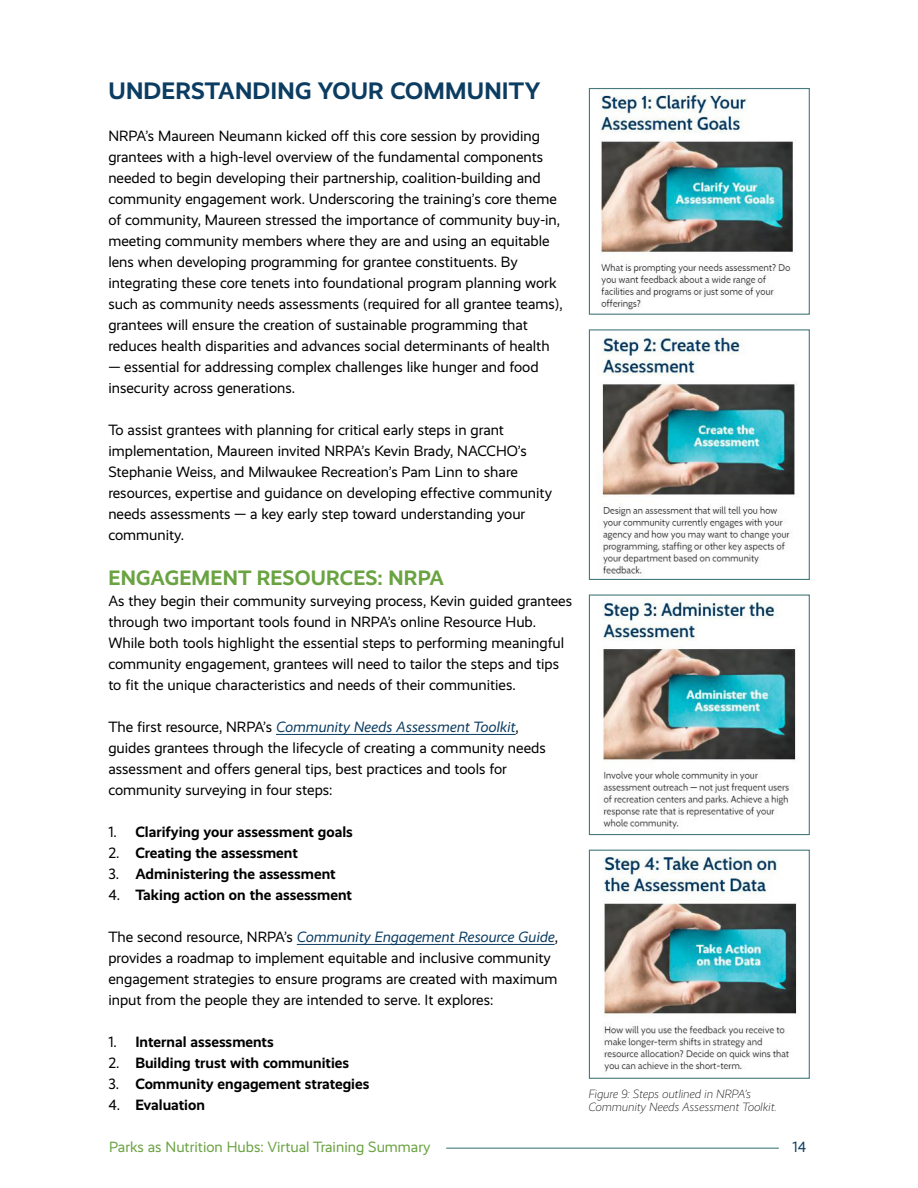
<style>
.page{position:relative;width:918px;height:1188px;background:#fff}
.page>*{position:absolute;margin:0;border:0;box-sizing:border-box;transform-origin:0 0}
.t1{font:700 24px "Realist";letter-spacing:.01em;color:#0b3c61}
.t2{font:700 21px "Realist";letter-spacing:.01em;color:#6aa342}
.t3{font:15px/21px "Realist";color:#000}
.t4{font:700 15px "Realist";color:#000}
.t5{font:15px "Realist";color:#6aa342}
.t6{font:15px "Realist";color:#0b3c61}
.t7{font:italic 300 12px/12.8px "Realist";color:#000}
.s1{font-style:italic;color:#0b3c61}
.s2{font-weight:400}
</style>
<div class="page">
<hr style="left:446px;top:1148px;width:333px;height:1px;background:#467a7c">
<hr style="left:276px;top:734px;width:240px;height:1px;background:#0b3c61">
<hr style="left:297px;top:944px;width:258px;height:1px;background:#0b3c61">
<img style="left:599px;top:90px;width:194px;height:220px">
<div style="left:589px;top:88px;width:221px;height:227px;border:1px solid #467a7c"></div>
<img style="left:599px;top:335px;width:196px;height:239px">
<div style="left:589px;top:329px;width:221px;height:251px;border:1px solid #467a7c"></div>
<img style="left:602px;top:598px;width:196px;height:231px">
<div style="left:589px;top:594px;width:221px;height:241px;border:1px solid #467a7c"></div>
<img style="left:603px;top:855px;width:194px;height:217px">
<div style="left:589px;top:850px;width:221px;height:229px;border:1px solid #467a7c"></div>
<h1 class="t1" style="left:108px;top:77px;width:433px">UNDERSTANDING YOUR COMMUNITY</h1>
<p class="t3" style="left:108px;top:126px;width:456px">NRPA’s Maureen Neumann kicked off this core session by providing grantees with a high-level overview of the fundamental components needed to begin developing their partnership, coalition-building and community engagement work. Underscoring the training’s core theme of community, Maureen stressed the importance of community buy-in, meeting community members where they are and using an equitable lens when developing programming for grantee constituents. By integrating these core tenets into foundational program planning work such as community needs assessments (required for all grantee teams), grantees will ensure the creation of sustainable programming that reduces health disparities and advances social determinants of health</p>
<p class="t3" style="left:108px;top:357px;width:432px">— essential for addressing complex challenges like hunger and food insecurity across generations.</p>
<p class="t3" style="left:108px;top:420px;width:445px">To assist grantees with planning for critical early steps in grant implementation, Maureen invited NRPA’s Kevin Brady, NACCHO’s Stephanie Weiss, and Milwaukee Recreation’s Pam Linn to share resources, expertise and guidance on developing effective community needs assessments — a key early step toward understanding your community.</p>
<h2 class="t2" style="left:108px;top:566px;width:337px">ENGAGEMENT RESOURCES: NRPA</h2>
<p class="t3" style="left:108px;top:591px;width:465px">As they begin their community surveying process, Kevin guided grantees through two important tools found in NRPA’s online Resource Hub.<br>While both tools highlight the essential steps to performing meaningful community engagement, grantees will need to tailor the steps and tips to fit the unique characteristics and needs of their communities.</p>
<p class="t3" style="left:108px;top:717px;width:439px">The first resource, NRPA’s <span class="s1">Community Needs Assessment Toolkit</span>, guides grantees through the lifecycle of creating a community needs assessment and offers general tips, best practices and tools for community surveying in four steps:</p>
<p class="t4" style="left:108px;top:824px;width:246px"><span class="s2">1.</span> Clarifying your assessment goals</p>
<p class="t4" style="left:108px;top:845px;width:191px"><span class="s2">2.</span> Creating the assessment</p>
<p class="t4" style="left:108px;top:866px;width:229px"><span class="s2">3.</span> Administering the assessment</p>
<p class="t4" style="left:108px;top:887px;width:245px"><span class="s2">4.</span> Taking action on the assessment</p>
<p class="t3" style="left:108px;top:927px;width:451px">The second resource, NRPA’s <span class="s1">Community Engagement Resource Guide</span>, provides a roadmap to implement equitable and inclusive community engagement strategies to ensure programs are created with maximum input from the people they are intended to serve. It explores:</p>
<p class="t4" style="left:108px;top:1034px;width:167px"><span class="s2">1.</span> Internal assessments</p>
<p class="t4" style="left:108px;top:1055px;width:242px"><span class="s2">2.</span> Building trust with communities</p>
<p class="t4" style="left:108px;top:1076px;width:263px"><span class="s2">3.</span> Community engagement strategies</p>
<p class="t4" style="left:108px;top:1097px;width:98px"><span class="s2">4.</span> Evaluation</p>
<p class="t7" style="left:588px;top:1088px;width:190px">Figure 9: Steps outlined in NRPA’s<br>Community Needs Assessment Toolkit.</p>
<p class="t5" style="left:109px;top:1139px;width:323px">Parks as Nutrition Hubs: Virtual Training Summary</p>
<p class="t6" style="left:793px;top:1139px;width:15px">14</p>
</div>
